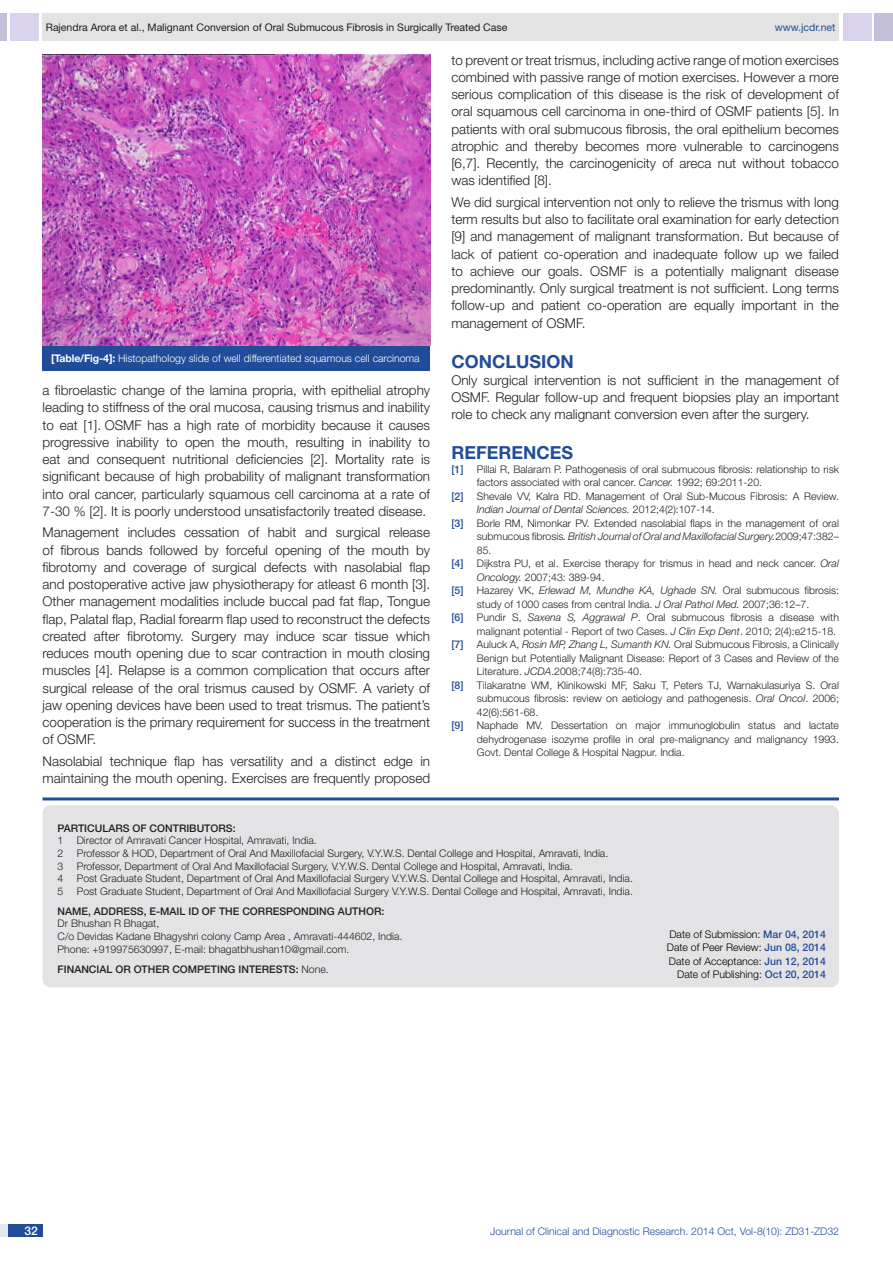
<style>
.page{position:relative;width:893px;height:1263px;background:#fff}
.page>*{position:absolute;margin:0;border:0;box-sizing:border-box;transform-origin:0 0}
.Level_1{font:700 18px "Helvetica Neue";color:#214c99}
.Body_text{font:300 13.5px/17.2px "Helvetica Neue";color:#231f20;text-align:justify}
.t1{font:500 12px "Helvetica Neue";color:#fff}
.con_particulars{font:300 10.5px/13.5px "Helvetica Neue";color:#231f20}
.t2{font:300 10.5px/13.5px "Helvetica Neue";color:#000;text-align:justify}
.Running_head{font:10.5px "Helvetica Neue";color:#231f20}
.Table_text{font:300 10.5px "Helvetica Neue";color:#fff}
.con_particulars-2{font:500 10.5px "Helvetica Neue";color:#231f20}
.t3{font:300 10.5px "Helvetica Neue";color:#214c99}
.Body_text-2{font:500 10.5px "Helvetica Neue";color:#231f20}
.t4{font:500 10.5px "Helvetica Neue";color:#214c99}
.Running_head-2{font:10.5px "Helvetica Neue";color:#214c99}
.s1{font-weight:700}
.s2{font-style:italic}
.s3{font-weight:300}
.s4{font-weight:500;color:#214c99}
</style>
<div class="page">
<div style="left:0;top:13px;width:7px;height:28px;background:#c3bfd8"></div>
<div style="left:10px;top:13px;width:29px;height:28px;background:#d9d2ec"></div>
<div style="left:43px;top:13px;width:796px;height:28px;background:#e3e3e3"></div>
<div style="left:875px;top:13px;width:18px;height:28px;background:#c3bfd8"></div>
<div style="left:843px;top:13px;width:29px;height:28px;background:#d9d2ec"></div>
<div style="left:0;top:1224px;width:43px;height:13px;background:#e6e7e9"></div>
<div style="left:8px;top:1224px;width:35px;height:13px;background:#214c99"></div>
<hr style="left:43px;top:797px;width:796px;height:3px;background:#214c99">
<div style="left:43px;top:805px;width:796px;height:182px;background:#e3e3e5;border-radius:9px"></div>
<div style="left:43px;top:345px;width:387px;height:26px;background:#214c99"></div>
<img style="left:43px;top:54px;width:387px;height:291px">
<p class="Running_head" style="left:46px;top:21px;width:463px">Rajendra Arora et al., Malignant Conversion of Oral Submucous Fibrosis in Surgically Treated Case</p>
<p class="Running_head-2" style="left:775px;top:21px;width:62px">www.jcdr.net</p>
<p class="Table_text" style="left:51px;top:352px;width:370px"><span class="s1">[TABLE/FIG-4]:</span> Histopathology slide of well differentiated squamous cell carcinoma</p>
<p class="Body_text" style="left:43px;top:381px;width:389px">a fibroelastic change of the lamina propria, with epithelial atrophy leading to stiffness of the oral mucosa, causing trismus and inability to eat [1]. OSMF has a high rate of morbidity because it causes progressive inability to open the mouth, resulting in inability to eat and consequent nutritional deficiencies [2]. Mortality rate is significant because of high probability of malignant transformation into oral cancer, particularly squamous cell carcinoma at a rate of 7-30 % [2]. It is poorly understood unsatisfactorily treated disease.</p>
<p class="Body_text" style="left:43px;top:524px;width:389px">Management includes cessation of habit and surgical release of fibrous bands followed by forceful opening of the mouth by fibrotomy and coverage of surgical defects with nasolabial flap and postoperative active jaw physiotherapy for atleast 6 month [3].<br>Other management modalities include buccal pad fat flap, Tongue flap, Palatal flap, Radial forearm flap used to reconstruct the defects created after fibrotomy. Surgery may induce scar tissue which reduces mouth opening due to scar contraction in mouth closing muscles [4]. Relapse is a common complication that occurs after surgical release of the oral trismus caused by OSMF. A variety of jaw opening devices have been used to treat trismus. The patient’s cooperation is the primary requirement for success in the treatment of OSMF.</p>
<p class="Body_text" style="left:43px;top:752px;width:389px">Nasolabial technique flap has versatility and a distinct edge in maintaining the mouth opening. Exercises are frequently proposed</p>
<p class="Body_text" style="left:451px;top:51px;width:389px">to prevent or treat trismus, including active range of motion exercises combined with passive range of motion exercises. However a more serious complication of this disease is the risk of development of oral squamous cell carcinoma in one-third of OSMF patients [5]. In patients with oral submucous fibrosis, the oral epithelium becomes atrophic and thereby becomes more vulnerable to carcinogens [6,7]. Recently, the carcinogenicity of areca nut without tobacco was identified [8].</p>
<p class="Body_text" style="left:451px;top:193px;width:389px">We did surgical intervention not only to relieve the trismus with long term results but also to facilitate oral examination for early detection [9] and management of malignant transformation. But because of lack of patient co-operation and inadequate follow up we failed to achieve our goals. OSMF is a potentially malignant disease predominantly. Only surgical treatment is not sufficient. Long terms follow-up and patient co-operation are equally important in the management of OSMF.</p>
<p class="Level_1" style="left:451px;top:350px;width:124px">CONCLUSION</p>
<p class="Body_text" style="left:451px;top:371px;width:389px">Only surgical intervention is not sufficient in the management of OSMF. Regular follow-up and frequent biopsies play an important role to check any malignant conversion even after the surgery.</p>
<p class="Level_1" style="left:451px;top:442px;width:123px">REFERENCES</p>
<p class="t4" style="left:451px;top:463px;width:14px">[1]</p>
<p class="con_particulars" style="left:477px;top:462px;width:364px">Pillai R, Balaram P. Pathogenesis of oral submucous fibrosis: relationship to risk factors associated with oral cancer. <span class="s2">Cancer.</span> 1992; 69:2011-20.</p>
<p class="t4" style="left:451px;top:490px;width:14px">[2]</p>
<p class="con_particulars" style="left:477px;top:489px;width:364px">Shevale VV, Kalra RD. Management of Oral Sub-Mucous Fibrosis: A Review.<br><span class="s2">Indian Journal of Dental Sciences.</span> 2012;4(2):107-14.</p>
<p class="t4" style="left:451px;top:517px;width:14px">[3]</p>
<p class="con_particulars" style="left:477px;top:516px;width:364px;text-align:justify">Borle RM, Nimonkar PV. Extended nasolabial flaps in the management of oral submucous fibrosis<span class="s2">. British Journal of Oral and Maxillofacial Surgery.</span>2009;47:382– 85.</p>
<p class="t4" style="left:451px;top:557px;width:14px">[4]</p>
<p class="con_particulars" style="left:477px;top:557px;width:364px">Dijkstra PU, et al. Exercise therapy for trismus in head and neck cancer. <span class="s2">Oral<br>Oncology.</span> 2007;43: 389-94.</p>
<p class="t4" style="left:451px;top:584px;width:14px">[5]</p>
<p class="con_particulars" style="left:477px;top:584px;width:364px">Hazarey VK, <span class="s2">Erlewad M, Mundhe KA, Ughade SN.</span> Oral submucous fibrosis: study of 1000 cases from central India. <span class="s2">J Oral Pathol Med.</span> 2007;36:12–7.</p>
<p class="t4" style="left:451px;top:611px;width:14px">[6]</p>
<p class="con_particulars" style="left:477px;top:611px;width:364px">Pundir S, <span class="s2">Saxena S, Aggrawal P</span>. Oral submucous fibrosis a disease with malignant potential - Report of two Cases. <span class="s2">J Clin Exp Dent</span>. 2010; 2(4):e215-18.</p>
<p class="t4" style="left:451px;top:638px;width:14px">[7]</p>
<p class="con_particulars" style="left:477px;top:638px;width:364px;text-align:justify">Auluck A, <span class="s2">Rosin MP, Zhang L, Sumanth KN.</span> Oral Submucous Fibrosis, a Clinically Benign but Potentially Malignant Disease: Report of 3 Cases and Review of the Literature. <span class="s2">JCDA</span>.2008;74(8):735-40.</p>
<p class="t4" style="left:451px;top:679px;width:14px">[8]</p>
<p class="con_particulars" style="left:477px;top:678px;width:364px;text-align:justify">Tilakaratne WM, Klinikowski MF, Saku T, Peters TJ, Warnakulasuriya S. Oral submucous fibrosis: review on aetiology and pathogenesis. <span class="s2">Oral Oncol</span>. 2006; 42(6):561-68.</p>
<p class="t4" style="left:451px;top:719px;width:14px">[9]</p>
<p class="con_particulars" style="left:477px;top:719px;width:364px;text-align:justify">Naphade MV. Dessertation on major immunoglobulin status and lactate dehydrogenase isozyme profile in oral pre-malignancy and malignancy 1993.<br>Govt. Dental College &amp; Hospital Nagpur. India.</p>
<p class="con_particulars-2" style="left:58px;top:822px;width:45px">PARTICULA</p>
<p class="con_particulars-2" style="left:115px;top:822px;width:50px">RS OF CONT</p>
<p class="con_particulars-2" style="left:179px;top:822px;width:26px">RIBUTO</p>
<p class="con_particulars-2" style="left:218px;top:822px;width:19px">RS:</p>
<p class="con_particulars" style="left:58px;top:834px;width:7px">1</p>
<p class="con_particulars" style="left:77px;top:834px;width:242px">Director of Amravati Cancer Hospital, Amravati, India.</p>
<p class="con_particulars" style="left:58px;top:846px;width:7px">2</p>
<p class="con_particulars" style="left:77px;top:846px;width:533px">Professor &amp; HOD, Department of Oral And Maxillofacial Surgery, V.Y.W.S. Dental College and Hospital, Amravati, India.</p>
<p class="con_particulars" style="left:58px;top:859px;width:7px">3</p>
<p class="con_particulars" style="left:77px;top:859px;width:497px">Professor, Department of Oral And Maxillofacial Surgery, V.Y.W.S. Dental College and Hospital, Amravati, India.</p>
<p class="con_particulars" style="left:58px;top:871px;width:7px">4</p>
<p class="con_particulars" style="left:77px;top:871px;width:558px">Post Graduate Student, Department of Oral And Maxillofacial Surgery V.Y.W.S. Dental College and Hospital, Amravati, India.</p>
<p class="con_particulars" style="left:58px;top:884px;width:7px">5</p>
<p class="con_particulars" style="left:77px;top:884px;width:558px">Post Graduate Student, Department of Oral And Maxillofacial Surgery V.Y.W.S. Dental College and Hospital, Amravati, India.</p>
<p class="con_particulars-2" style="left:58px;top:905px;width:119px">NAME, ADDRESS, E-MAIL</p>
<p class="con_particulars-2" style="left:189px;top:905px;width:39px">ID OF THE</p>
<p class="con_particulars-2" style="left:242px;top:905px;width:52px">CORRESPON</p>
<p class="con_particulars-2" style="left:309px;top:905px;width:15px">DING</p>
<p class="con_particulars-2" style="left:338px;top:905px;width:9px">AUTHO</p>
<p class="con_particulars-2" style="left:374px;top:905px;width:12px">R:</p>
<p class="con_particulars" style="left:58px;top:917px;width:103px">Dr Bhushan R Bhagat,</p>
<p class="con_particulars" style="left:58px;top:929px;width:346px">C/o Devidas Kadane Bhagyshri colony Camp Area , Amravati-444602, India.</p>
<p class="con_particulars" style="left:58px;top:942px;width:293px">Phone: +919975630997, E-mail: bhagatbhushan10@gmail.com.</p>
<p class="Body_text-2" style="left:58px;top:963px;width:84px">Financial OR OTHE</p>
<p class="Body_text-2" style="left:162px;top:963px;width:43px">R COMPETING</p>
<p class="Body_text-2" style="left:239px;top:963px;width:7px">INTE</p>
<p class="Body_text-2" style="left:262px;top:963px;width:68px">RESTS: <span class="s3">None.</span></p>
<p class="t2" style="left:667px;top:927px;width:161px">Date of Submission: <span class="s4">Mar 04, 2014<br></span>Date of Peer Review: <span class="s4">Jun 08, 2014<br></span>Date of Acceptance: <span class="s4">Jun 12, 2014</span></p>
<p class="t2" style="left:677px;top:967px;width:150px">Date of Publishing: <span class="s4">Oct 20, 2014</span></p>
<p class="t1" style="left:24px;top:1223px;width:15px">32</p>
<p class="t3" style="left:490px;top:1225px;width:350px">Journal of Clinical and Diagnostic Research. 2014 Oct, Vol-8(10): ZD31-ZD32</p>
</div>
